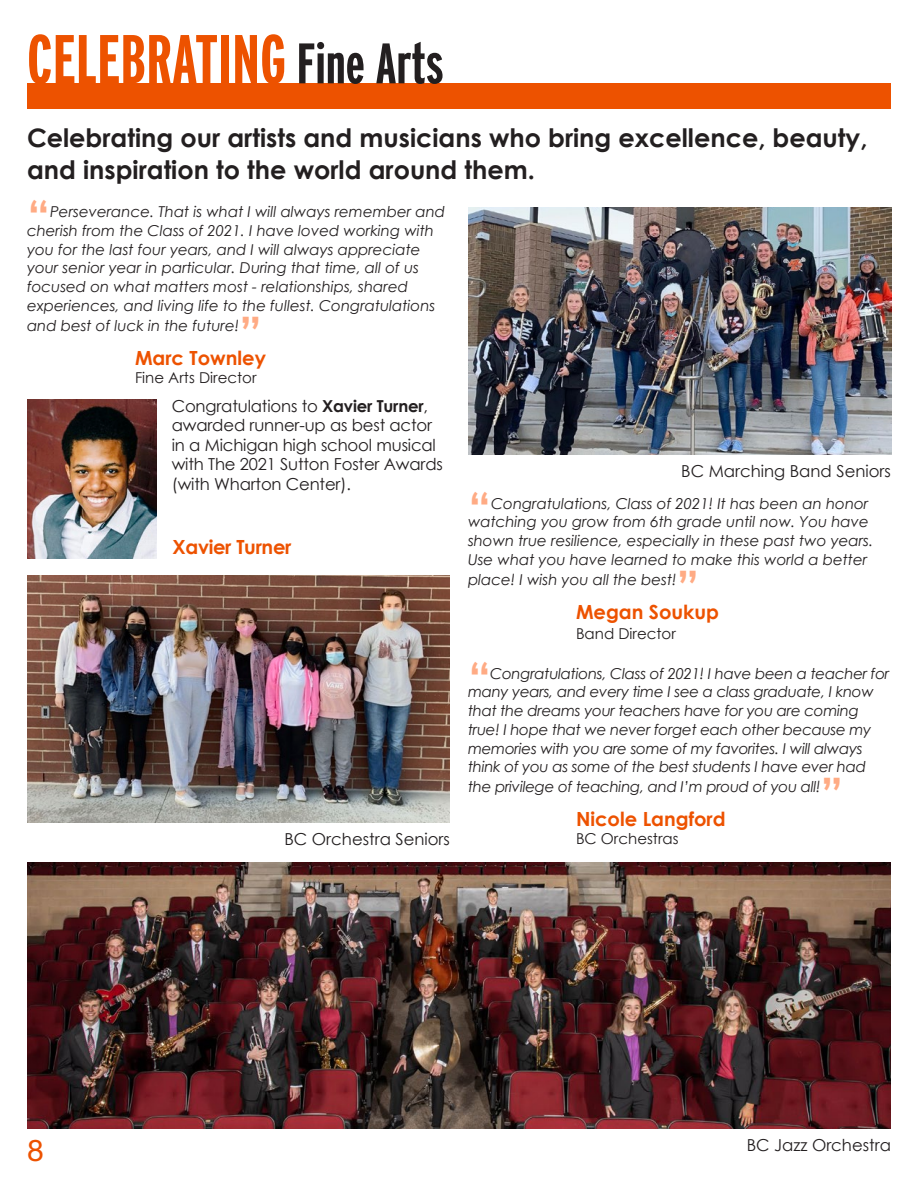
<style>
.page{position:relative;width:918px;height:1188px;background:#fff}
.page>*{position:absolute;margin:0;border:0;box-sizing:border-box;transform-origin:0 0}
.t1{font:700 extra-condensed 69px "Interstate";color:#ed5200}
.t2{font:700 48px "Century Gothic";color:#ffab84}
.t3{font:30px "Helvetica Neue LT Std";color:#ed5200}
.Body_Copy_copy{font:700 25.5px/31.5px "Century Gothic";color:#231f20}
.t4{font:700 19.5px "Century Gothic";color:#ed5200}
.Body_Copy_copy-2{font:16.5px/19.5px "Century Gothic";letter-spacing:-.01em;color:#231f20}
.t5{font:italic 15px/18.9px "Century Gothic";color:#231f20}
.t6{font:italic 15px/18.9px "Century Gothic";letter-spacing:-.02em;color:#231f20}
.t7{font:15px "Century Gothic";color:#231f20}
.s1{font-size:57px;color:#231f20}
.s2{font-weight:700}
</style>
<div class="page">
<div style="left:27px;top:83px;width:864px;height:26px;background:#ed5200"></div>
<img style="left:27px;top:576px;width:423px;height:247px">
<img style="left:468px;top:207px;width:423px;height:247px">
<img style="left:27px;top:863px;width:864px;height:266px">
<img style="left:27px;top:399px;width:130px;height:160px">
<p class="t1" style="left:27px;top:17px;width:418px">CELEBRATING <span class="s1">Fine Arts</span></p>
<p class="Body_Copy_copy" style="left:27px;top:121px;width:842px">Celebrating our artists and musicians who bring excellence, beauty, and inspiration to the world around them.</p>
<p class="t2" style="left:27px;top:181px;width:25px">“</p>
<p class="t5" style="left:27px;top:202px;width:420px;text-indent:23px">Perseverance. That is what I will always remember and cherish from the Class of 2021. I have loved working with you for the last four years, and I will always appreciate your senior year in particular. During that time, all of us focused on what matters most - relationships, shared experiences, and living life to the fullest. Congratulations and best of luck in the future!</p>
<p class="t2" style="left:239px;top:298px;width:25px">”</p>
<p class="t4" style="left:135px;top:343px;width:133px">Marc Townley</p>
<p class="t7" style="left:135px;top:367px;width:123px">Fine Arts Director</p>
<p class="Body_Copy_copy-2" style="left:172px;top:396px;width:273px">Congratulations to <span class="s2">Xavier Turner</span>, awarded runner-up as best actor in a Michigan high school musical with The 2021 Sutton Foster Awards (with Wharton Center).</p>
<p class="t4" style="left:173px;top:532px;width:120px">Xavier Turner</p>
<p class="Body_Copy_copy-2" style="left:284px;top:830px;width:167px">BC Orchestra Seniors</p>
<p class="Body_Copy_copy-2" style="left:681px;top:461px;width:211px">BC Marching Band Seniors</p>
<p class="t2" style="left:468px;top:473px;width:25px">“</p>
<p class="t5" style="left:468px;top:493px;width:407px;text-indent:23px">Congratulations, Class of 2021! It has been an honor watching you grow from 6th grade until now. You have shown true resilience, especially in these past two years.<br>Use what you have learned to make this world a better place! I wish you all the best!</p>
<p class="t2" style="left:677px;top:552px;width:25px">”</p>
<p class="t4" style="left:576px;top:597px;width:145px">Megan Soukup</p>
<p class="t7" style="left:576px;top:623px;width:101px">Band Director</p>
<p class="t2" style="left:468px;top:643px;width:25px">“</p>
<p class="t6" style="left:468px;top:664px;width:423px;text-indent:22px">Congratulations, Class of 2021! I have been a teacher for many years, and every time I see a class graduate, I know that the dreams your teachers have for you are coming true! I hope that we never forget each other because my memories with you are some of my favorites. I will always think of you as some of the best students I have ever had the privilege of teaching, and I’m proud of you all!</p>
<p class="t2" style="left:820px;top:759px;width:25px">”</p>
<p class="t4" style="left:576px;top:804px;width:151px">Nicole Langford</p>
<p class="t7" style="left:576px;top:828px;width:104px">BC Orchestras</p>
<h3 class="t3" style="left:27px;top:1132px;width:18px">8</h3>
<p class="Body_Copy_copy-2" style="left:747px;top:1135px;width:146px">BC Jazz Orchestra</p>
</div>
